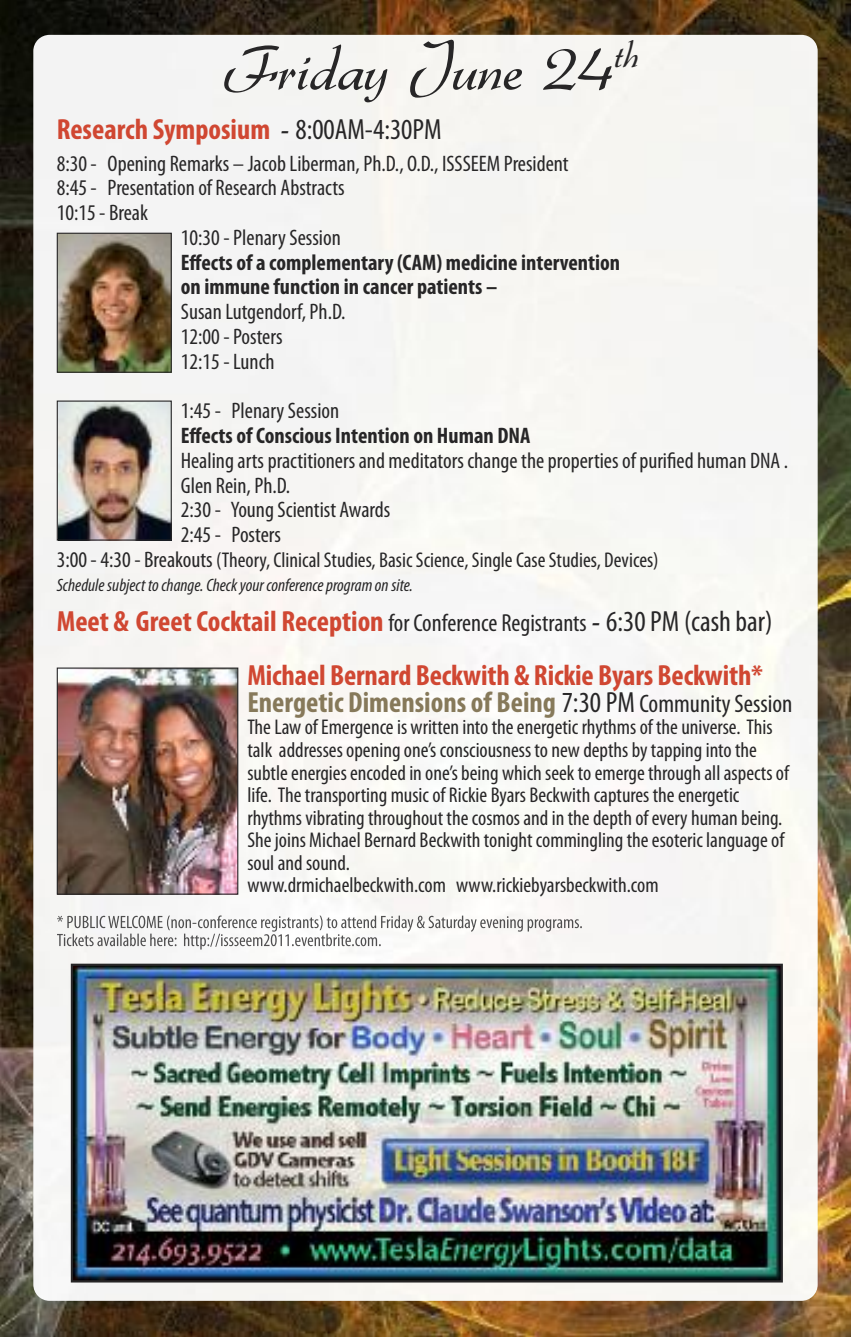
<style>
.page{position:relative;width:851px;height:1337px;background:#fff}
.page>*{position:absolute;margin:0;border:0;box-sizing:border-box;transform-origin:0 0}
.t1{font:67.5px "Gabrielle";color:#272627}
.t2{font:700 condensed 29.25px/54px "Myriad Pro";letter-spacing:-.005em;color:#d04732}
.t3{font:700 condensed 29.25px "Myriad Pro";color:#86795a}
.t4{font:condensed 22.5px/24.8px "Myriad Pro";color:#272627}
.t5{font:700 condensed 22.5px/24.8px "Myriad Pro";color:#272627}
.t6{font:condensed 21.38px/22.5px "Myriad Pro";color:#272627}
.t7{font:italic condensed 18px "Myriad Pro";color:#272627}
.s1{font-family:"Minion Pro";color:#272627}
.s2{font-weight:400;color:#272627}
.s3{font-size:22.5px}
.s4{font-weight:400;font-size:24.75px;color:#272627}
.s5{font-weight:400;font-size:25.43px;color:#272627}
</style>
<div class="page">
<img style="left:0;top:0;width:850px;height:1336px">
<div style="left:33px;top:35px;width:784px;height:1265px;background:#f6f6f3"></div>
<img style="left:57px;top:915px;width:130px;height:15px">
<img style="left:57px;top:933px;width:89px;height:13px">
<img style="left:184px;top:933px;width:78px;height:16px">
<img style="left:59px;top:669px;width:177px;height:223px">
<div style="left:57px;top:667px;width:181px;height:227px;border:1px solid #272627"></div>
<img style="left:59px;top:235px;width:111px;height:136px">
<div style="left:57px;top:233px;width:115px;height:140px;border:1px solid #272627"></div>
<img style="left:59px;top:402px;width:111px;height:136px">
<div style="left:57px;top:400px;width:115px;height:140px;border:1px solid #272627"></div>
<img style="left:74px;top:966px;width:705px;height:313px">
<div style="left:71px;top:963px;width:711px;height:319px;border:2px solid #272627"></div>
<h1 class="t1" style="left:224px;top:28px;width:416px">Friday June 24<sup>th</sup></h1>
<h2 class="t2" style="left:57px;top:105px;width:386px">Research symposium <span class="s1">-</span> <span class="s2">8:00AM-4:30PM</span></h2>
<p class="t4" style="left:57px;top:153px;width:513px">8:30 - Opening Remarks – Jacob Liberman, Ph.D., O.D., ISSSEEM President</p>
<p class="t4" style="left:57px;top:177px;width:289px">8:45 - Presentation of Research Abstracts</p>
<p class="t4" style="left:57px;top:202px;width:93px">10:15 - Break</p>
<p class="t4" style="left:181px;top:227px;width:161px">10:30 - Plenary Session</p>
<p class="t5" style="left:181px;top:252px;width:441px">effects of a complementary (cam) medicine intervention on immune function in cancer patients –</p>
<p class="t4" style="left:181px;top:301px;width:166px">Susan Lutgendorf, Ph.D.<br>12:00 - Posters<br>12:15 - Lunch</p>
<p class="t4" style="left:181px;top:400px;width:160px">1:45 - Plenary Session</p>
<p class="t5" style="left:181px;top:425px;width:351px">effects ofconscious intention on Human Dna</p>
<p class="t4" style="left:181px;top:450px;width:609px">Healing arts practitioners and meditators change the properties of purified human DNA .<br>Glen Rein, Ph.D.<br>2:30 - Young Scientist Awards<br>2:45 - Posters</p>
<p class="t6" style="left:57px;top:550px;width:603px"><span class="s3">3:00 - 4:30 - Breakouts</span> (Theory, Clinical Studies, Basic Science, Single Case Studies, Devices)</p>
<p class="t7" style="left:57px;top:579px;width:358px">Schedulesubject tochange.Checkyour conferenceprogramonsite.</p>
<h2 class="t2" style="left:247px;top:596px;width:526px;text-indent:-191px">meet &amp; greet cocktail Reception <span class="s4">for Conference Registrants</span> <span class="s1">-</span> <span class="s2">6:30 PM (cash bar) </span>michael Bernard Beckwith &amp; Rickie Byars Beckwith*</h2>
<h2 class="t3" style="left:247px;top:692px;width:546px">energetic Dimensions of Being <span class="s2">7:30 PM</span> <span class="s5">Community Session</span></h2>
<p class="t6" style="left:247px;top:718px;width:543px">The Law of Emergence is written into the energetic rhythms of the universe. This talk addresses opening one’s consciousness to new depths by tapping into the subtle energies encoded in one’s being which seek to emerge through all aspects of life. The transporting music of Rickie Byars Beckwith captures the energetic rhythms vibrating throughout the cosmos and in the depth of every human being.<br>She joins Michael Bernard Beckwith tonight commingling the esoteric language of soul and sound.<br>www.drmichaelbeckwith.com www.rickiebyarsbeckwith.com</p>
</div>
